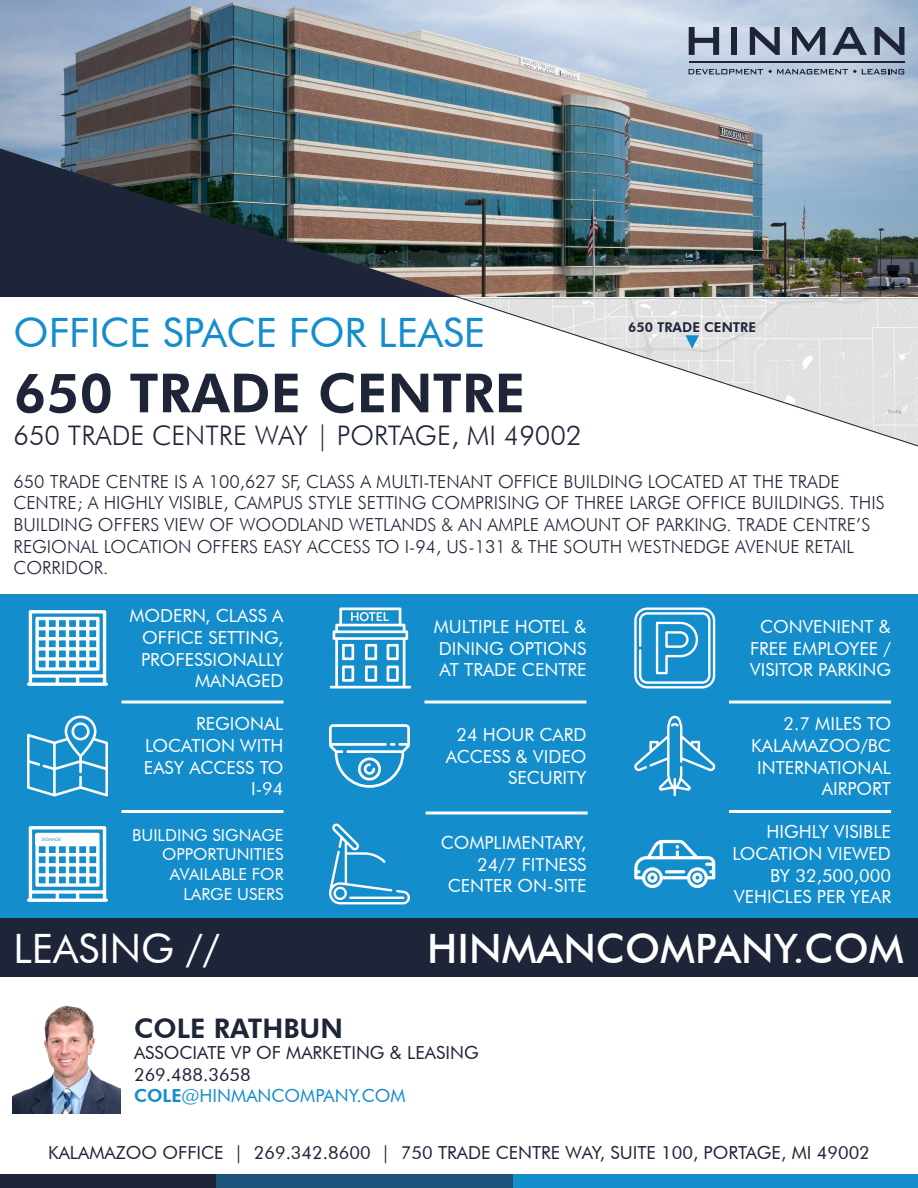
<style>
.page{position:relative;width:918px;height:1188px;background:#fff}
.page>*{position:absolute;margin:0;border:0;box-sizing:border-box;transform-origin:0 0}
.t1{font:800 54px "Futura BT";color:#1f2539}
.t2{font:40.5px "Futura BT";color:#148dcd}
.t3{font:500 40.5px "Futura BT";color:#fff}
.t4{font:40.5px "Futura BT";color:#fff}
.t5{font:300 27px "Futura BT";color:#1f2539}
.t6{font:800 27px "Futura BT";color:#1f2539}
.t7{font:18px/21.6px "Futura BT";color:#fff;text-align:right}
.t8{font:300 18px/21.6px "Futura BT";color:#1f2539}
.t9{font:18px/21.6px "Futura BT";color:#1f2539}
.t10{font:16.5px/19.8px "Futura BT";color:#fff;text-align:right}
.t11{font:800 13.5px "Futura BT";color:#1f2539}
.t12{font:4.5px "Futura BT";color:#148dcd}
.s1{font-weight:800;color:#148dcd}
.s2{color:#148dcd}
</style>
<div class="page">
<img style="left:0;top:0;width:918px;height:295px">
<svg style="left:0;top:148px;width:459px;height:149px;background:#3e454f"></svg>
<div style="left:0;top:594px;width:918px;height:324px;background:#148dcd"></div>
<svg style="left:27px;top:610px;width:81px;height:76px"></svg>
<svg style="left:634px;top:608px;width:81px;height:80px"></svg>
<svg style="left:27px;top:716px;width:81px;height:80px"></svg>
<svg style="left:634px;top:716px;width:81px;height:80px"></svg>
<svg style="left:122px;top:700px;width:162px;height:4px"></svg>
<hr style="left:122px;top:810px;width:162px;height:3px;background:#fff">
<svg style="left:425px;top:700px;width:162px;height:4px"></svg>
<hr style="left:426px;top:812px;width:162px;height:3px;background:#fff">
<hr style="left:729px;top:810px;width:162px;height:3px;background:#fff">
<svg style="left:729px;top:700px;width:162px;height:4px"></svg>
<div style="left:14px;top:918px;width:904px;height:59px;background:#1f2539"></div>
<svg style="left:689px;top:27px;width:30px;height:28px"></svg>
<div style="left:732px;top:27px;width:5px;height:28px;background:#1e2539"></div>
<svg style="left:750px;top:27px;width:30px;height:28px"></svg>
<svg style="left:792px;top:27px;width:33px;height:28px"></svg>
<svg style="left:832px;top:27px;width:35px;height:28px"></svg>
<svg style="left:875px;top:27px;width:29px;height:28px"></svg>
<hr style="left:689px;top:62px;width:215px;height:1px;background:#1e2539">
<svg style="left:689px;top:69px;width:215px;height:5px"></svg>
<svg style="left:329px;top:824px;width:81px;height:80px"></svg>
<svg style="left:330px;top:608px;width:81px;height:80px"></svg>
<svg style="left:634px;top:840px;width:81px;height:48px"></svg>
<svg style="left:27px;top:826px;width:81px;height:76px"></svg>
<div style="left:35px;top:834px;width:63px;height:11px;background:#fff"></div>
<svg style="left:329px;top:724px;width:81px;height:64px"></svg>
<svg style="left:453px;top:295px;width:465px;height:152px"></svg>
<div style="left:0;top:1174px;width:216px;height:14px;background:#1f2539"></div>
<div style="left:216px;top:1174px;width:297px;height:14px;background:#1d527b"></div>
<div style="left:513px;top:1174px;width:405px;height:14px;background:#148dcd"></div>
<img style="left:13px;top:1006px;width:108px;height:108px">
<h2 class="t2" style="left:14px;top:308px;width:473px">OFFICE SPACE FOR LEASE</h2>
<h1 class="t1" style="left:14px;top:360px;width:513px">650 TRADE CENTRE</h1>
<h3 class="t5" style="left:14px;top:419px;width:570px">650 TRADE CENTRE WAY | PORTAGE, MI 49002</h3>
<p class="t8" style="left:14px;top:471px;width:873px">650 TRADE CENTRE IS A 100,627 SF, CLASS A MULTI-TENANT OFFICE BUILDING LOCATED AT THE TRADE CENTRE; A HIGHLY VISIBLE, CAMPUS STYLE SETTING COMPRISING OF THREE LARGE OFFICE BUILDINGS. THIS BUILDING OFFERS VIEW OF WOODLAND WETLANDS &amp; AN AMPLE AMOUNT OF PARKING. TRADE CENTRE’S REGIONAL LOCATION OFFERS EASY ACCESS TO I-94, US-131 &amp; THE SOUTH WESTNEDGE AVENUE RETAIL CORRIDOR.</p>
<p class="t7" style="left:129px;top:605px;width:156px">MODERN, CLASS A<br>OFFICE SETTING,<br>PROFESSIONALLY<br>MANAGED</p>
<p class="t7" style="left:434px;top:616px;width:154px;text-align:justify">MULTIPLE HOTEL &amp; DINING OPTIONS AT TRADE CENTRE</p>
<p class="t7" style="left:751px;top:713px;width:141px">2.7 MILES TO<br>KALAMAZOO/BC<br>INTERNATIONAL<br>AIRPORT</p>
<p class="t11" style="left:628px;top:319px;width:129px">650 TRADE CENTRE</p>
<p class="t7" style="left:750px;top:616px;width:142px;text-align:center">CONVENIENT &amp;<br>FREE EMPLOYEE /<br>VISITOR PARKING</p>
<p class="t7" style="left:144px;top:713px;width:141px">REGIONAL<br>LOCATION WITH<br>EASY ACCESS TO<br>I-94</p>
<p class="t7" style="left:446px;top:724px;width:142px">24 HOUR CARD<br>ACCESS &amp; VIDEO<br>SECURITY</p>
<p class="t12" style="left:42px;top:837px;width:21px">SIGNAGE</p>
<p class="t10" style="left:132px;top:825px;width:153px">BUILDING SIGNAGE<br>OPPORTUNITIES<br>AVAILABLE FOR<br>LARGE USERS</p>
<p class="t7" style="left:441px;top:832px;width:147px">COMPLIMENTARY,<br>24/7 FITNESS<br>CENTER ON-SITE</p>
<p class="t7" style="left:732px;top:821px;width:160px">HIGHLY VISIBLE<br>LOCATION VIEWED<br>BY 32,500,000<br>VEHICLES PER YEAR</p>
<h2 class="t4" style="left:14px;top:924px;width:208px">LEASING //</h2>
<h2 class="t3" style="left:427px;top:924px;width:478px">HINMANCOMPANY.COM</h2>
<h3 class="t6" style="left:134px;top:1012px;width:210px">COLE RATHBUN</h3>
<p class="t9" style="left:134px;top:1042px;width:346px">ASSOCIATE VP OF MARKETING &amp; LEASING<br>269.488.3658<br><span class="s1">COLE</span><span class="s2">@HINMANCOMPANY.COM</span></p>
<p class="t9" style="left:48px;top:1141px;width:823px">KALAMAZOO OFFICE | 269.342.8600 | 750 TRADE CENTRE WAY, SUITE 100, PORTAGE, MI 49002</p>
</div>
